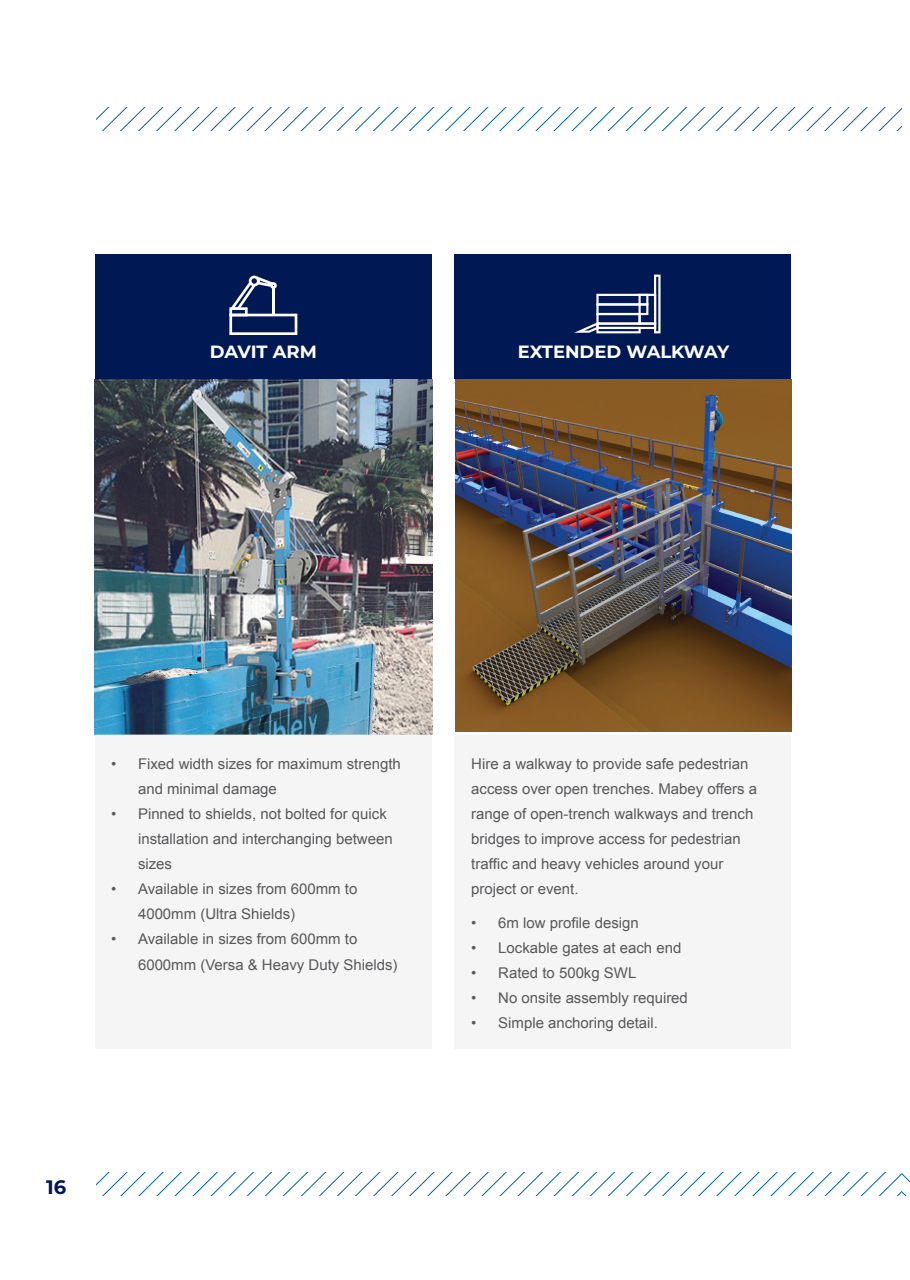
<style>
.page{position:relative;width:910px;height:1280px;background:#fff}
.page>*{position:absolute;margin:0;border:0;box-sizing:border-box;transform-origin:0 0}
.t1{font:700 19.5px "Montserrat";color:#001954}
.t2{font:700 17.7px "Montserrat";color:#fff}
.t3{font:14.85px/25px "Arial";color:#57585a}
</style>
<div class="page">
<img style="left:95px;top:379px;width:337px;height:355px">
<div style="left:95px;top:254px;width:337px;height:125px;background:#001954"></div>
<div style="left:454px;top:254px;width:337px;height:125px;background:#001954"></div>
<div style="left:95px;top:734px;width:337px;height:314px;background:#f5f5f6"></div>
<div style="left:454px;top:734px;width:337px;height:314px;background:#f5f5f6"></div>
<svg style="left:96px;top:107px;width:805px;height:23px"></svg>
<svg style="left:229px;top:276px;width:68px;height:59px"></svg>
<hr style="left:272px;top:287px;width:3px;height:28px;background:#fff">
<svg style="left:96px;top:1172px;width:814px;height:24px"></svg>
<img style="left:455px;top:379px;width:337px;height:353px">
<svg style="left:574px;top:275px;width:86px;height:58px"></svg>
<p class="t2" style="left:210px;top:339px;width:109px">DAVIT ARM</p>
<p class="t2" style="left:518px;top:339px;width:213px">EXTENDED WALKWAY</p>
<p class="t3" style="left:138px;top:751px;width:264px;text-indent:-27px">• Fixed width sizes for maximum strength and minimal damage</p>
<p class="t3" style="left:138px;top:801px;width:256px;text-indent:-27px">• Pinned to shields, not bolted for quick installation and interchanging between sizes</p>
<p class="t3" style="left:138px;top:876px;width:221px;text-indent:-27px">• Available in sizes from 600mm to<br>4000mm (Ultra Shields)</p>
<p class="t3" style="left:138px;top:927px;width:261px;text-indent:-27px">• Available in sizes from 600mm to<br>6000mm (Versa &amp; Heavy Duty Shields)</p>
<p class="t1" style="left:46px;top:1173px;width:22px">16</p>
<p class="t3" style="left:471px;top:751px;width:287px">Hire a walkway to provide safe pedestrian access over open trenches. Mabey offers a</p>
<p class="t3" style="left:471px;top:801px;width:284px">range of open-trench walkways and trench bridges to improve access for pedestrian</p>
<p class="t3" style="left:471px;top:851px;width:254px">traffic and heavy vehicles around your project or event.</p>
<p class="t3" style="left:471px;top:910px;width:169px">• 6m low profile design</p>
<p class="t3" style="left:471px;top:935px;width:212px">• Lockable gates at each end</p>
<p class="t3" style="left:471px;top:960px;width:167px">• Rated to 500kg SWL</p>
<p class="t3" style="left:471px;top:985px;width:218px">• No onsite assembly required</p>
<p class="t3" style="left:471px;top:1011px;width:188px">• Simple anchoring detail.</p>
</div>
